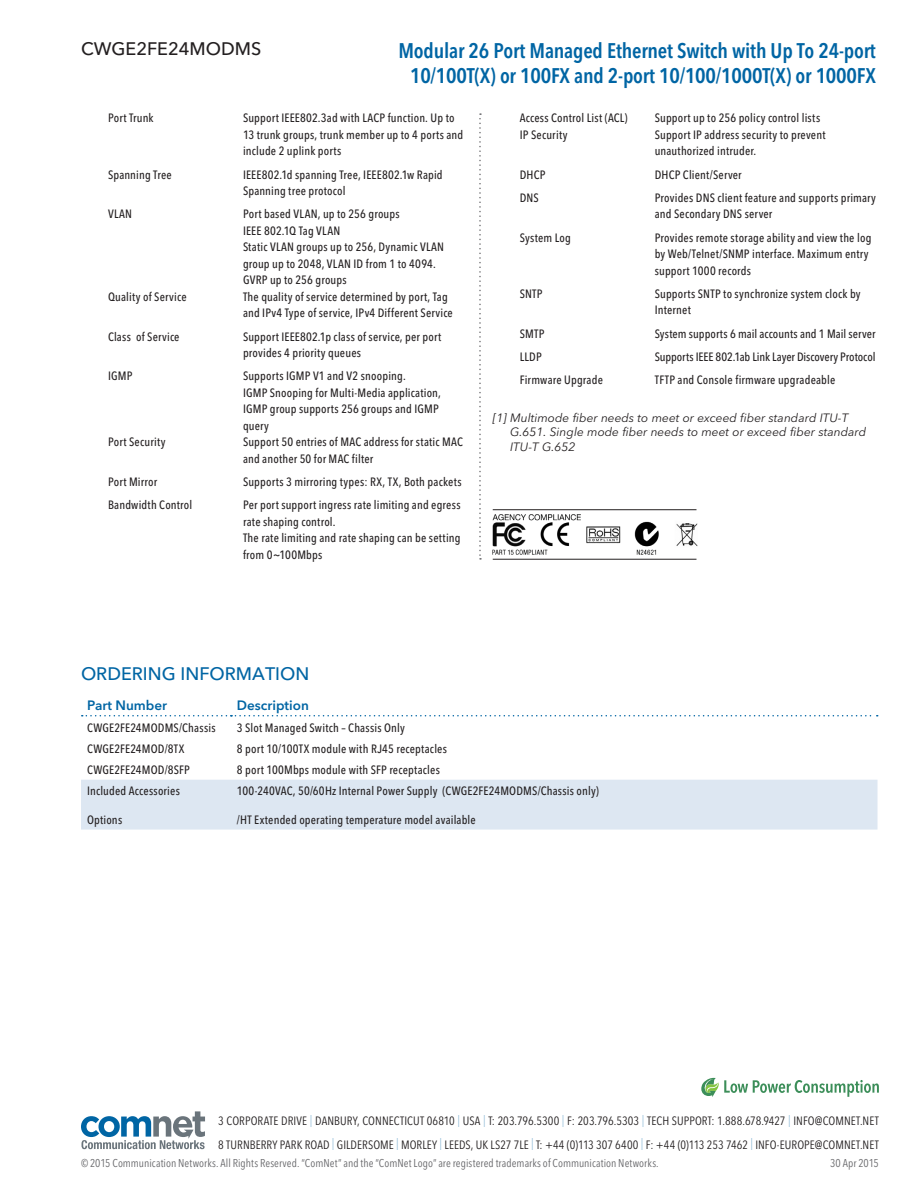
<style>
.page{position:relative;width:918px;height:1188px;background:#fff}
.page>*{position:absolute;margin:0;border:0;box-sizing:border-box;transform-origin:0 0}
.t1{font:600 condensed 21px/25.2px "Avenir Next LT Pro";letter-spacing:-.01em;color:#0065a4;text-align:center}
.t2{font:500 18px "Avenir Next LT Pro";color:#0065a4}
.t3{font:500 18px "Avenir Next LT Pro";color:#231f20}
.t4{font:600 13.5px "Avenir Next LT Pro";color:#0065a4}
.t5{font:500 condensed 12px/16.5px "Avenir Next LT Pro";letter-spacing:.015em;color:#231f20}
.t6{font:condensed 12px/23.5px "Avenir Next LT Pro";letter-spacing:.005em;color:#231f20}
.t7{font:italic 12px/14.4px "Avenir Next LT Pro";color:#231f20}
.t8{font:500 condensed 12px "Avenir Next LT Pro";letter-spacing:-.01em;color:#231f20}
.t9{font:condensed 11.25px "Avenir Next LT Pro";letter-spacing:.005em;color:#67676a}
.s1{font-weight:200;color:#0065a4}
</style>
<div class="page">
<svg style="left:81px;top:1111px;width:124px;height:38px"></svg>
<svg style="left:701px;top:1078px;width:178px;height:19px"></svg>
<div style="left:81px;top:780px;width:797px;height:50px;background:#dde7f2"></div>
<svg style="left:82px;top:715px;width:796px;height:1px"></svg>
<svg style="left:479px;top:113px;width:2px;height:447px"></svg>
<hr style="left:493px;top:509px;width:203px;height:1px;background:#231f20">
<hr style="left:493px;top:559px;width:203px;height:1px;background:#231f20">
<img style="left:493px;top:514px;width:205px;height:41px">
<p class="t3" style="left:81px;top:38px;width:182px">CWGE2FE24MODMS</p>
<p class="t1" style="left:398px;top:38px;width:479px">Modular 26 Port Managed Ethernet Switch with Up To 24-port<br>10/100T(X) or 100FX and 2-port 10/100/1000T(X) or 1000FX</p>
<p class="t5" style="left:108px;top:110px;width:47px">Port Trunk</p>
<p class="t5" style="left:243px;top:110px;width:222px">Support IEEE802.3ad with LACP function. Up to<br>13 trunk groups, trunk member up to 4 ports and include 2 uplink ports</p>
<p class="t5" style="left:108px;top:166px;width:65px">Spanning Tree</p>
<p class="t5" style="left:243px;top:166px;width:201px">IEEE802.1d spanning Tree, IEEE802.1w Rapid<br>Spanning tree protocol</p>
<p class="t5" style="left:108px;top:206px;width:26px">VLAN</p>
<p class="t5" style="left:243px;top:206px;width:203px">Port based VLAN, up to 256 groups<br>IEEE 802.1Q Tag VLAN<br>Static VLAN groups up to 256, Dynamic VLAN group up to 2048, VLAN ID from 1 to 4094.<br>GVRP up to 256 groups</p>
<p class="t5" style="left:108px;top:288px;width:80px">Quality of Service</p>
<p class="t5" style="left:243px;top:288px;width:211px">The quality of service determined by port, Tag and IPv4 Type of service, IPv4 Different Service</p>
<p class="t5" style="left:108px;top:328px;width:73px">Class of Service</p>
<p class="t5" style="left:243px;top:328px;width:200px">Support IEEE802.1p class of service, per port provides 4 priority queues</p>
<p class="t5" style="left:108px;top:368px;width:26px">IGMP</p>
<p class="t5" style="left:243px;top:368px;width:199px">Supports IGMP V1 and V2 snooping.<br>IGMP Snooping for Multi-Media application,<br>IGMP group supports 256 groups and IGMP query</p>
<p class="t5" style="left:108px;top:434px;width:59px">Port Security</p>
<p class="t5" style="left:243px;top:434px;width:221px">Support 50 entries of MAC address for static MAC and another 50 for MAC filter</p>
<p class="t5" style="left:108px;top:474px;width:51px">Port Mirror</p>
<p class="t5" style="left:243px;top:474px;width:220px">Supports 3 mirroring types: RX, TX, Both packets</p>
<p class="t5" style="left:108px;top:497px;width:86px">Bandwidth Control</p>
<p class="t5" style="left:243px;top:497px;width:219px">Per port support ingress rate limiting and egress rate shaping control.<br>The rate limiting and rate shaping can be setting from 0~100Mbps</p>
<p class="t5" style="left:520px;top:110px;width:109px">Access Control List (ACL)</p>
<p class="t5" style="left:655px;top:110px;width:167px">Support up to 256 policy control lists</p>
<p class="t5" style="left:520px;top:126px;width:49px">IP Security</p>
<p class="t5" style="left:655px;top:126px;width:172px">Support IP address security to prevent unauthorized intruder.</p>
<p class="t5" style="left:520px;top:166px;width:27px">DHCP</p>
<p class="t5" style="left:655px;top:166px;width:88px">DHCP Client/Server</p>
<p class="t5" style="left:520px;top:189px;width:21px">DNS</p>
<p class="t5" style="left:655px;top:189px;width:223px">Provides DNS client feature and supports primary and Secondary DNS server</p>
<p class="t5" style="left:520px;top:229px;width:53px">System Log</p>
<p class="t5" style="left:655px;top:229px;width:218px">Provides remote storage ability and view the log by Web/Telnet/SNMP interface. Maximum entry support 1000 records</p>
<p class="t5" style="left:520px;top:285px;width:24px">SNTP</p>
<p class="t5" style="left:655px;top:285px;width:207px">Supports SNTP to synchronize system clock by<br>Internet</p>
<p class="t5" style="left:520px;top:325px;width:26px">SMTP</p>
<p class="t5" style="left:655px;top:325px;width:222px">System supports 6 mail accounts and 1 Mail server</p>
<p class="t5" style="left:520px;top:348px;width:23px">LLDP</p>
<p class="t8" style="left:655px;top:350px;width:222px">Supports IEEE 802.1ab Link Layer Discovery Protocol</p>
<p class="t5" style="left:520px;top:372px;width:85px">Firmware Upgrade</p>
<p class="t5" style="left:655px;top:372px;width:182px">TFTP and Console firmware upgradeable</p>
<p class="t7" style="left:510px;top:410px;width:357px;text-indent:-17px">[1] Multimode fiber needs to meet or exceed fiber standard ITU-T<br>G.651. Single mode fiber needs to meet or exceed fiber standard<br>ITU-T G.652</p>
<p class="t2" style="left:81px;top:663px;width:230px">ORDERING INFORMATION</p>
<p class="t4" style="left:87px;top:697px;width:82px">Part Number</p>
<p class="t4" style="left:237px;top:697px;width:74px">Description</p>
<p class="t5" style="left:87px;top:719px;width:130px">CWGE2FE24MODMS/Chassis</p>
<p class="t5" style="left:237px;top:719px;width:170px">3 Slot Managed Switch – Chassis Only</p>
<p class="t5" style="left:87px;top:740px;width:99px">CWGE2FE24MOD/8TX</p>
<p class="t5" style="left:237px;top:740px;width:212px">8 port 10/100TX module with RJ45 receptacles</p>
<p class="t5" style="left:87px;top:761px;width:104px">CWGE2FE24MOD/8SFP</p>
<p class="t5" style="left:237px;top:761px;width:205px">8 port 100Mbps module with SFP receptacles</p>
<p class="t5" style="left:87px;top:782px;width:94px">Included Accessories</p>
<p class="t5" style="left:87px;top:811px;width:37px">Options</p>
<p class="t5" style="left:237px;top:782px;width:363px">100-240VAC, 50/60Hz Internal Power Supply (CWGE2FE24MODMS/Chassis only)</p>
<p class="t5" style="left:237px;top:811px;width:240px">/HT Extended operating temperature model available</p>
<p class="t6" style="left:218px;top:1109px;width:662px">3 CORPORATE DRIVE <span class="s1">|</span> DANBURY, CONNECTICUT 06810 <span class="s1">|</span> USA <span class="s1">|</span> T: 203.796.5300 <span class="s1">|</span> F: 203.796.5303 <span class="s1">|</span> TECH SUPPORT: 1.888.678.9427 <span class="s1">|</span> INFO@COMNET.NET<br>8 TURNBERRY PARK ROAD <span class="s1">|</span> GILDERSOME <span class="s1">|</span> MORLEY <span class="s1">|</span> LEEDS, UK LS27 7LE <span class="s1">|</span> T: +44 (0)113 307 6400 <span class="s1">|</span> F: +44 (0)113 253 7462 <span class="s1">|</span> INFO-EUROPE@COMNET.NET</p>
<p class="t9" style="left:81px;top:1156px;width:579px">© 2015 Communication Networks. All Rights Reserved. “ComNet” and the “ComNet Logo” are registered trademarks of Communication Networks.</p>
<p class="t9" style="left:830px;top:1156px;width:50px">30 Apr 2015</p>
</div>
